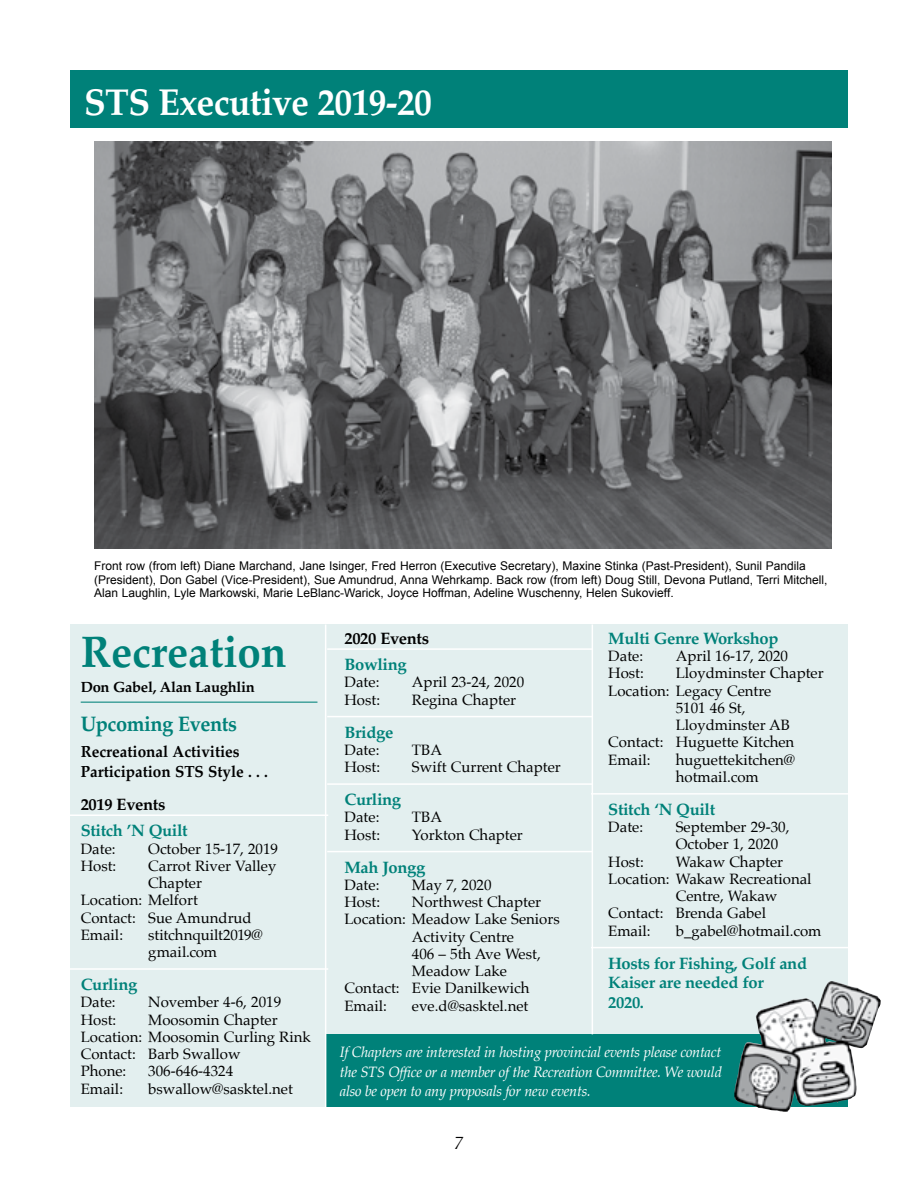
<style>
.page{position:relative;width:918px;height:1188px;background:#fff}
.page>*{position:absolute;margin:0;border:0;box-sizing:border-box;transform-origin:0 0}
.t1{font:700 44.25px "Palatino";color:#008179;scale:.95 1}
.t2{font:700 37.5px "Palatino";letter-spacing:-.02em;color:#fff;scale:.95 1}
.t3{font:700 21px "Palatino";letter-spacing:-.02em;color:#008179;scale:.95 1}
.t4{font:italic 18px "Palatino";color:#000}
.t5{font:700 16.5px/19.5px "Palatino";letter-spacing:-.02em;color:#008179}
.t6{font:700 16.5px "Palatino";letter-spacing:-.02em;color:#000}
.t7{font:700 16.05px/20.1px "Palatino";color:#000;scale:.95 1}
.t8{font:15px/17.2px "Palatino";color:#000}
.t9{font:italic 15px/19.5px "Palatino";letter-spacing:-.02em;color:#fff;text-align:justify}
.t10{font:700 14.7px "Palatino";letter-spacing:-.02em;color:#000}
.t11{font:12px/13.5px "Arial";color:#000}
</style>
<div class="page">
<div style="left:70px;top:625px;width:778px;height:482px;background:#e3efef"></div>
<hr style="left:81px;top:702px;width:236px;height:1px;background:#008179">
<hr style="left:63px;top:815px;width:265px;height:1px;background:#fff">
<hr style="left:63px;top:968px;width:265px;height:2px;background:#fff">
<hr style="left:327px;top:648px;width:265px;height:2px;background:#fff">
<hr style="left:327px;top:716px;width:265px;height:1px;background:#fff">
<hr style="left:327px;top:783px;width:265px;height:2px;background:#fff">
<hr style="left:327px;top:851px;width:265px;height:1px;background:#fff">
<hr style="left:591px;top:793px;width:264px;height:2px;background:#fff">
<hr style="left:591px;top:947px;width:264px;height:1px;background:#fff">
<div style="left:326px;top:1034px;width:522px;height:73px;background:#008179"></div>
<hr style="left:592px;top:625px;width:1px;height:409px;background:#fff">
<hr style="left:325px;top:625px;width:1px;height:487px;background:#fff">
<img style="left:734px;top:982px;width:143px;height:130px">
<img style="left:94px;top:142px;width:738px;height:407px">
<div style="left:71px;top:70px;width:777px;height:58px;background:#008179"></div>
<h2 class="t2" style="left:84px;top:70px;width:367px">STS Executive 2019-20</h2>
<p class="t11" style="left:94px;top:560px;width:735px">Front row (from left) Diane Marchand, Jane Isinger, Fred Herron (Executive Secretary), Maxine Stinka (Past-President), Sunil Pandila (President), Don Gabel (Vice-President), Sue Amundrud, Anna Wehrkamp. Back row (from left) Doug Still, Devona Putland, Terri Mitchell,<br>Alan Laughlin, Lyle Markowski, Marie LeBlanc-Warick, Joyce Hoffman, Adeline Wuschenny, Helen Sukovieff.</p>
<h1 class="t1" style="left:81px;top:614px;width:218px">Recreation</h1>
<p class="t10" style="left:81px;top:674px;width:176px">Don Gabel, Alan Laughlin</p>
<h3 class="t3" style="left:81px;top:706px;width:166px">Upcoming Events</h3>
<p class="t7" style="left:81px;top:741px;width:199px">Recreational Activities<br>Participation STS Style . . .</p>
<p class="t6" style="left:81px;top:790px;width:86px">2019 Events</p>
<p class="t5" style="left:81px;top:820px;width:109px">Stitch ’N Quilt</p>
<p class="t8" style="left:81px;top:840px;width:36px">Date:</p>
<p class="t8" style="left:148px;top:840px;width:131px">October 15-17, 2019</p>
<p class="t8" style="left:81px;top:857px;width:37px">Host:</p>
<p class="t8" style="left:148px;top:857px;width:130px">Carrot River Valley</p>
<p class="t8" style="left:148px;top:874px;width:55px">Chapter</p>
<p class="t8" style="left:81px;top:891px;width:119px">Location: Melfort</p>
<p class="t8" style="left:81px;top:909px;width:173px">Contact: Sue Amundrud</p>
<p class="t8" style="left:81px;top:926px;width:44px">Email:</p>
<p class="t8" style="left:148px;top:926px;width:116px">stitchnquilt2019@ gmail.com</p>
<p class="t5" style="left:81px;top:974px;width:58px">Curling</p>
<p class="t8" style="left:81px;top:993px;width:36px">Date:</p>
<p class="t8" style="left:148px;top:993px;width:134px">November 4-6, 2019</p>
<p class="t8" style="left:81px;top:1011px;width:37px">Host:</p>
<p class="t8" style="left:81px;top:1011px;width:232px;text-indent:68px">Moosomin Chapter<br>Location: Moosomin Curling Rink<br>Contact: Barb Swallow<br>Phone:</p>
<p class="t8" style="left:148px;top:1062px;width:86px">306-646-4324</p>
<p class="t8" style="left:81px;top:1080px;width:44px">Email:</p>
<p class="t8" style="left:148px;top:1080px;width:146px">bswallow@sasktel.net</p>
<p class="t5" style="left:608px;top:628px;width:172px">Multi Genre Workshop</p>
<p class="t8" style="left:608px;top:647px;width:36px">Date:</p>
<p class="t8" style="left:676px;top:647px;width:114px">April 16-17, 2020</p>
<p class="t8" style="left:608px;top:665px;width:37px">Host:</p>
<p class="t8" style="left:676px;top:665px;width:149px">Lloydminster Chapter</p>
<p class="t8" style="left:608px;top:682px;width:165px">Location: Legacy Centre</p>
<p class="t8" style="left:676px;top:699px;width:71px">5101 46 St,</p>
<p class="t8" style="left:676px;top:716px;width:116px">Lloydminster AB</p>
<p class="t8" style="left:608px;top:734px;width:188px">Contact: Huguette Kitchen</p>
<p class="t8" style="left:608px;top:751px;width:44px">Email:</p>
<p class="t8" style="left:676px;top:751px;width:121px">huguettekitchen@ hotmail.com</p>
<p class="t5" style="left:608px;top:799px;width:109px">Stitch ‘N Quilt</p>
<p class="t8" style="left:608px;top:818px;width:36px">Date:</p>
<p class="t8" style="left:676px;top:818px;width:115px">September 29-30,<br>October 1, 2020</p>
<p class="t8" style="left:608px;top:853px;width:37px">Host:</p>
<p class="t8" style="left:676px;top:853px;width:109px">Wakaw Chapter</p>
<p class="t8" style="left:608px;top:870px;width:205px">Location: Wakaw Recreational</p>
<p class="t8" style="left:676px;top:887px;width:103px">Centre, Wakaw</p>
<p class="t8" style="left:608px;top:905px;width:159px">Contact: Brenda Gabel</p>
<p class="t8" style="left:608px;top:922px;width:44px">Email:</p>
<p class="t8" style="left:676px;top:922px;width:147px">b_gabel@hotmail.com</p>
<p class="t5" style="left:608px;top:953px;width:200px">Hosts for Fishing, Golf and<br>Kaiser are needed for<br>2020.</p>
<p class="t9" style="left:340px;top:1042px;width:384px">If Chapters are interested in hosting provincial events please contact the STS Office or a member of the Recreation Committee. We would also be open to any proposals for new events.</p>
<p class="t6" style="left:344px;top:624px;width:86px">2020 Events</p>
<p class="t5" style="left:344px;top:654px;width:64px">Bowling</p>
<p class="t8" style="left:344px;top:674px;width:36px">Date:</p>
<p class="t8" style="left:412px;top:674px;width:114px">April 23-24, 2020</p>
<p class="t8" style="left:344px;top:691px;width:37px">Host:</p>
<p class="t8" style="left:412px;top:691px;width:106px">Regina Chapter</p>
<p class="t5" style="left:344px;top:722px;width:50px">Bridge</p>
<p class="t8" style="left:344px;top:741px;width:36px">Date:</p>
<p class="t8" style="left:412px;top:741px;width:32px">TBA</p>
<p class="t8" style="left:344px;top:758px;width:37px">Host:</p>
<p class="t8" style="left:412px;top:758px;width:150px">Swift Current Chapter</p>
<p class="t5" style="left:344px;top:789px;width:58px">Curling</p>
<p class="t8" style="left:344px;top:809px;width:36px">Date:</p>
<p class="t8" style="left:412px;top:809px;width:32px">TBA</p>
<p class="t8" style="left:344px;top:826px;width:37px">Host:</p>
<p class="t8" style="left:412px;top:826px;width:112px">Yorkton Chapter</p>
<p class="t5" style="left:344px;top:857px;width:82px">Mah Jongg</p>
<p class="t8" style="left:344px;top:876px;width:36px">Date:</p>
<p class="t8" style="left:412px;top:876px;width:81px">May 7, 2020</p>
<p class="t8" style="left:344px;top:893px;width:37px">Host:</p>
<p class="t8" style="left:412px;top:893px;width:131px">Northwest Chapter</p>
<p class="t8" style="left:344px;top:911px;width:217px">Location: Meadow Lake Seniors</p>
<p class="t8" style="left:412px;top:928px;width:104px">Activity Centre</p>
<p class="t8" style="left:412px;top:945px;width:130px">406 – 5th Ave West,</p>
<p class="t8" style="left:412px;top:962px;width:97px">Meadow Lake</p>
<p class="t8" style="left:344px;top:980px;width:187px">Contact: Evie Danilkewich</p>
<p class="t8" style="left:344px;top:997px;width:44px">Email:</p>
<p class="t8" style="left:412px;top:997px;width:118px">eve.d@sasktel.net</p>
<p class="t4" style="left:454px;top:1128px;width:10px">7</p>
</div>
